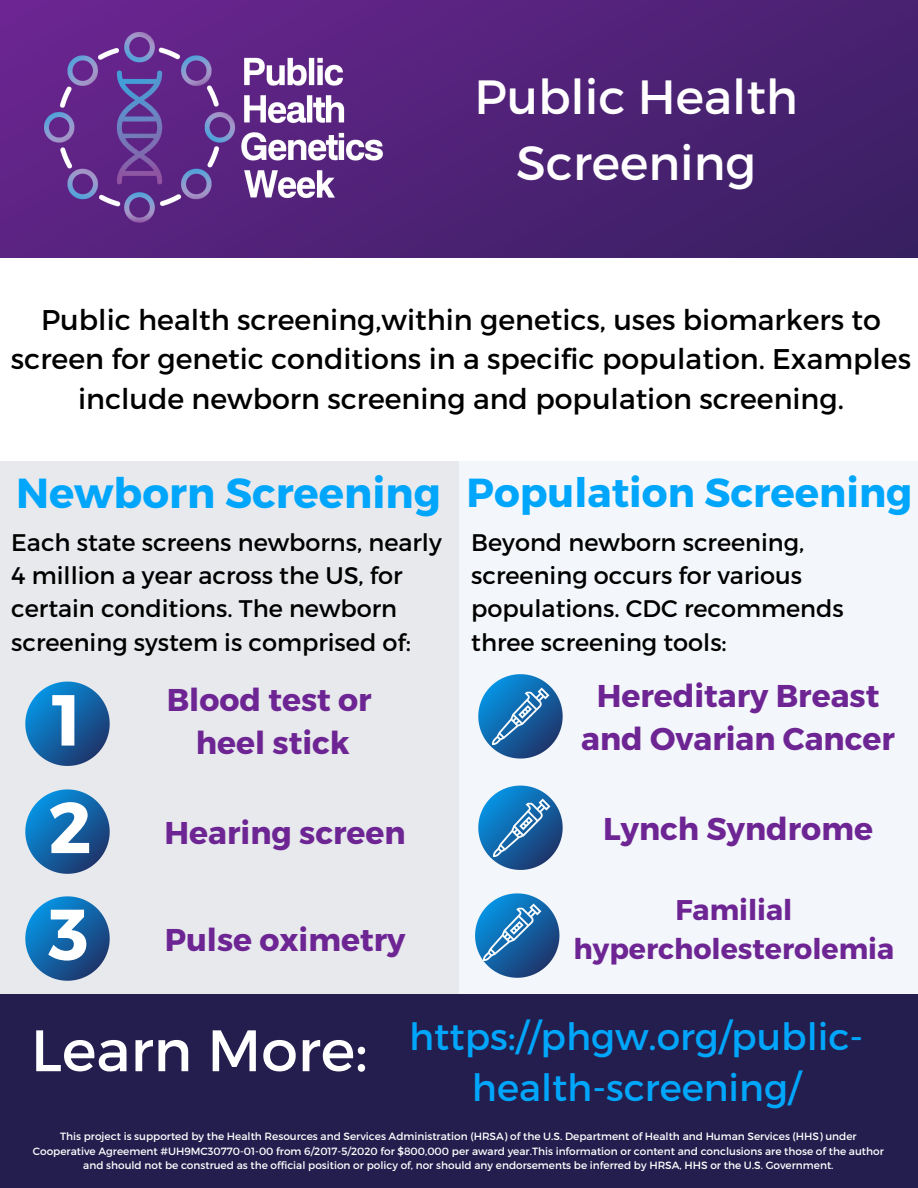
<style>
.page{position:relative;width:918px;height:1188px;background:#fff}
.page>*{position:absolute;margin:0;border:0;box-sizing:border-box;transform-origin:0 0}
.t1{font:700 72px "Montserrat";color:#fff}
.t2{font:48px/66.8px "Montserrat";color:#fff;text-align:center}
.t3{font:700 40.5px "Montserrat";color:#00a6fb}
.t4{font:37.5px/51.4px "Montserrat";color:#00a6fb}
.t5{font:700 31.5px/43.5px "Montserrat";color:#6e2594;text-align:center}
.t6{font:28.5px/39.9px "Montserrat";color:#000;text-align:center}
.t7{font:700 28.5px/39.3px "Montserrat";color:#6e2594;text-align:center}
.t8{font:24px/33.3px "Montserrat";color:#000}
.t9{font:10.5px/14.7px "Montserrat";color:#fff;text-align:center}
.s1{font-size:42px}
.s2{font-size:58.35px;color:#fff}
</style>
<div class="page">
<div style="left:0;top:0;width:918px;height:516px;background:linear-gradient(to right,#64248a,#402168)"></div>
<div style="left:0;top:258px;width:918px;height:259px;background:#fff"></div>
<img style="left:45px;top:32px;width:356px;height:190px">
<div style="left:0;top:993px;width:917px;height:195px;background:#241e4e"></div>
<div style="left:0;top:461px;width:460px;height:533px;background:#e7e9ec"></div>
<div style="left:459px;top:461px;width:459px;height:533px;background:#f3f6fa"></div>
<svg style="left:25px;top:682px;width:85px;height:84px"></svg>
<svg style="left:25px;top:789px;width:85px;height:85px"></svg>
<svg style="left:25px;top:896px;width:85px;height:85px"></svg>
<svg style="left:478px;top:786px;width:85px;height:84px"></svg>
<img style="left:492px;top:799px;width:59px;height:58px">
<svg style="left:475px;top:893px;width:84px;height:85px"></svg>
<img style="left:483px;top:903px;width:58px;height:59px">
<svg style="left:478px;top:674px;width:85px;height:85px"></svg>
<img style="left:491px;top:687px;width:59px;height:59px">
<h2 class="t2" style="left:474px;top:61px;width:325px">Public Health<br>Screening</h2>
<h3 class="t6" style="left:11px;top:298px;width:902px">Public health screening,within genetics, uses biomarkers to screen for genetic conditions in a specific population. Examples include newborn screening and population screening.</h3>
<h3 class="t3" style="left:16px;top:466px;width:898px"><span class="s1">Newborn Screening</span> Population Screening</h3>
<h3 class="t8" style="left:11px;top:524px;width:432px">Each state screens newborns, nearly 4 million a year across the US, for certain conditions. The newborn screening system is comprised of:</h3>
<h1 class="t1" style="left:52px;top:673px;width:31px">1</h1>
<h3 class="t5" style="left:167px;top:676px;width:206px">Blood test or heel stick</h3>
<h1 class="t1" style="left:48px;top:781px;width:45px">2</h1>
<h1 class="t1" style="left:48px;top:888px;width:42px">3</h1>
<h3 class="t5" style="left:165px;top:810px;width:243px">Hearing screen</h3>
<h3 class="t5" style="left:165px;top:917px;width:242px">Pulse oximetry</h3>
<h3 class="t8" style="left:471px;top:524px;width:374px">Beyond newborn screening, screening occurs for various populations. CDC recommends three screening tools:</h3>
<h3 class="t5" style="left:581px;top:672px;width:315px">Hereditary Breast and Ovarian Cancer</h3>
<h3 class="t5" style="left:603px;top:806px;width:271px">Lynch Syndrome</h3>
<h3 class="t7" style="left:574px;top:888px;width:322px">Familial hypercholesterolemia</h3>
<h3 class="t4" style="left:472px;top:1009px;width:393px;text-indent:-441px"><span class="s2">Learn More:</span> https://phgw.org/public&shy;health-screening/</h3>
<p class="t9" style="left:33px;top:1129px;width:853px">This project is supported by the Health Resources and Services Administration (HRSA) of the U.S. Department of Health and Human Services (HHS) under<br>Cooperative Agreement #UH9MC30770-01-00 from 6/2017-5/2020 for $800,000 per award year.This information or content and conclusions are those of the author and should not be construed as the official position or policy of, nor should any endorsements be inferred by HRSA, HHS or the U.S. Government.</p>
</div>
